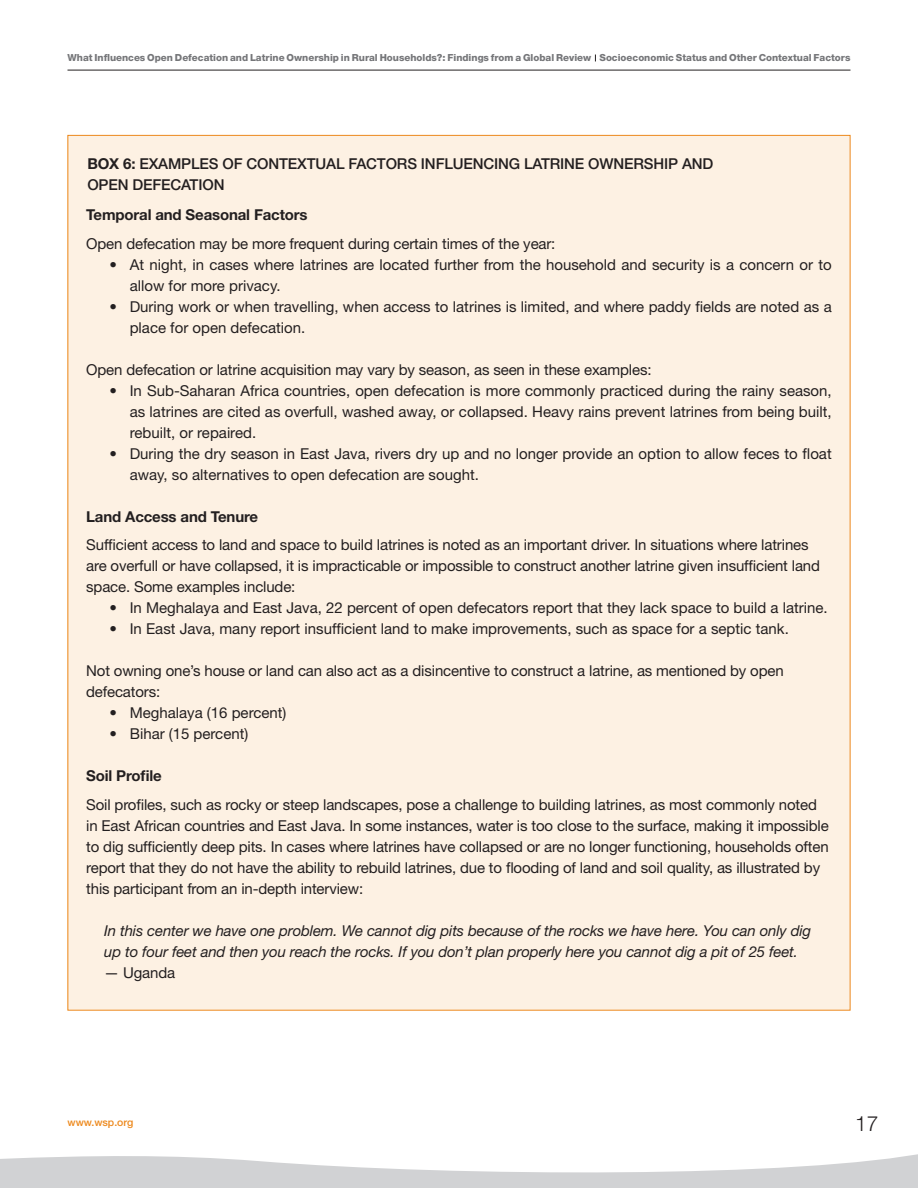
<style>
.page{position:relative;width:918px;height:1188px;background:#fff}
.page>*{position:absolute;margin:0;border:0;box-sizing:border-box;transform-origin:0 0}
.t1{font:300 21px "Helvetica Neue";color:#231f20}
.t2{font:15px/21px "Helvetica Neue";letter-spacing:-.01em;color:#231f20}
.t3{font:italic 15px/21px "Helvetica Neue";letter-spacing:-.01em;color:#231f20}
.t4{font:500 15px/21px "Helvetica Neue";letter-spacing:-.01em;color:#231f20}
.t5{font:700 15px "Helvetica Neue";letter-spacing:-.01em;color:#231f20}
.t6{font:500 10.5px "Helvetica Neue";color:#ed891d}
.t7{font:800 9.75px "Helvetica Neue";color:#757679}
.s1{font-weight:700}
</style>
<div class="page">
<hr style="left:68px;top:70px;width:782px;height:1px;background:#231f20">
<svg style="left:0;top:1154px;width:918px;height:34px"></svg>
<div style="left:68px;top:135px;width:782px;height:875px;background:#fdf1e3"></div>
<p class="t7" style="left:68px;top:55px;width:785px">What Influences Open Defecation and Latrine Ownership in Rural Households?: Findings from a Global Review Socioeconomic Status and Other Contextual Factors</p>
<p class="t4" style="left:87px;top:155px;width:628px"><span class="s1">BOX 6:</span> EXAMPLES OF CONTEXTUAL FACTORS INFLUENCING LATRINE OWNERSHIP AND<br>OPEN DEFECATION</p>
<p class="t5" style="left:86px;top:210px;width:223px">Temporal and Seasonal Factors</p>
<p class="t2" style="left:86px;top:234px;width:471px">Open defecation may be more frequent during certain times of the year:</p>
<p class="t2" style="left:130px;top:255px;width:703px;text-indent:-20px">• At night, in cases where latrines are located further from the household and security is a concern or to allow for more privacy.</p>
<p class="t2" style="left:130px;top:297px;width:703px;text-indent:-20px">• During work or when travelling, when access to latrines is limited, and where paddy fields are noted as a place for open defecation.</p>
<p class="t2" style="left:86px;top:360px;width:567px">Open defecation or latrine acquisition may vary by season, as seen in these examples:</p>
<p class="t2" style="left:130px;top:381px;width:704px;text-align:justify;text-indent:-20px">• In Sub-Saharan Africa countries, open defecation is more commonly practiced during the rainy season, as latrines are cited as overfull, washed away, or collapsed. Heavy rains prevent latrines from being built, rebuilt, or repaired.</p>
<p class="t2" style="left:130px;top:444px;width:704px;text-indent:-20px">• During the dry season in East Java, rivers dry up and no longer provide an option to allow feces to float away, so alternatives to open defecation are sought.</p>
<p class="t5" style="left:86px;top:511px;width:173px">Land Access and Tenure</p>
<p class="t2" style="left:86px;top:536px;width:735px">Sufficient access to land and space to build latrines is noted as an important driver. In situations where latrines are overfull or have collapsed, it is impracticable or impossible to construct another latrine given insufficient land space. Some examples include:</p>
<p class="t2" style="left:109px;top:599px;width:720px">• In Meghalaya and East Java, 22 percent of open defecators report that they lack space to build a latrine.</p>
<p class="t2" style="left:109px;top:620px;width:681px">• In East Java, many report insufficient land to make improvements, such as space for a septic tank.</p>
<p class="t2" style="left:86px;top:662px;width:699px">Not owning one’s house or land can also act as a disincentive to construct a latrine, as mentioned by open defecators:</p>
<p class="t2" style="left:109px;top:704px;width:178px">• Meghalaya (16 percent)</p>
<p class="t2" style="left:109px;top:725px;width:140px">• Bihar (15 percent)</p>
<p class="t5" style="left:86px;top:771px;width:77px">Soil Profile</p>
<p class="t2" style="left:86px;top:795px;width:744px">Soil profiles, such as rocky or steep landscapes, pose a challenge to building latrines, as most commonly noted in East African countries and East Java. In some instances, water is too close to the surface, making it impossible to dig sufficiently deep pits. In cases where latrines have collapsed or are no longer functioning, households often report that they do not have the ability to rebuild latrines, due to flooding of land and soil quality, as illustrated by this participant from an in-depth interview:</p>
<p class="t3" style="left:104px;top:921px;width:708px">In this center we have one problem. We cannot dig pits because of the rocks we have here. You can only dig up to four feet and then you reach the rocks. If you don’t plan properly here you cannot dig a pit of 25 feet.</p>
<p class="t2" style="left:104px;top:963px;width:72px">— Uganda</p>
<p class="t6" style="left:68px;top:1118px;width:67px">www.wsp.org</p>
<h1 class="t1" style="left:855px;top:1116px;width:25px">17</h1>
</div>
